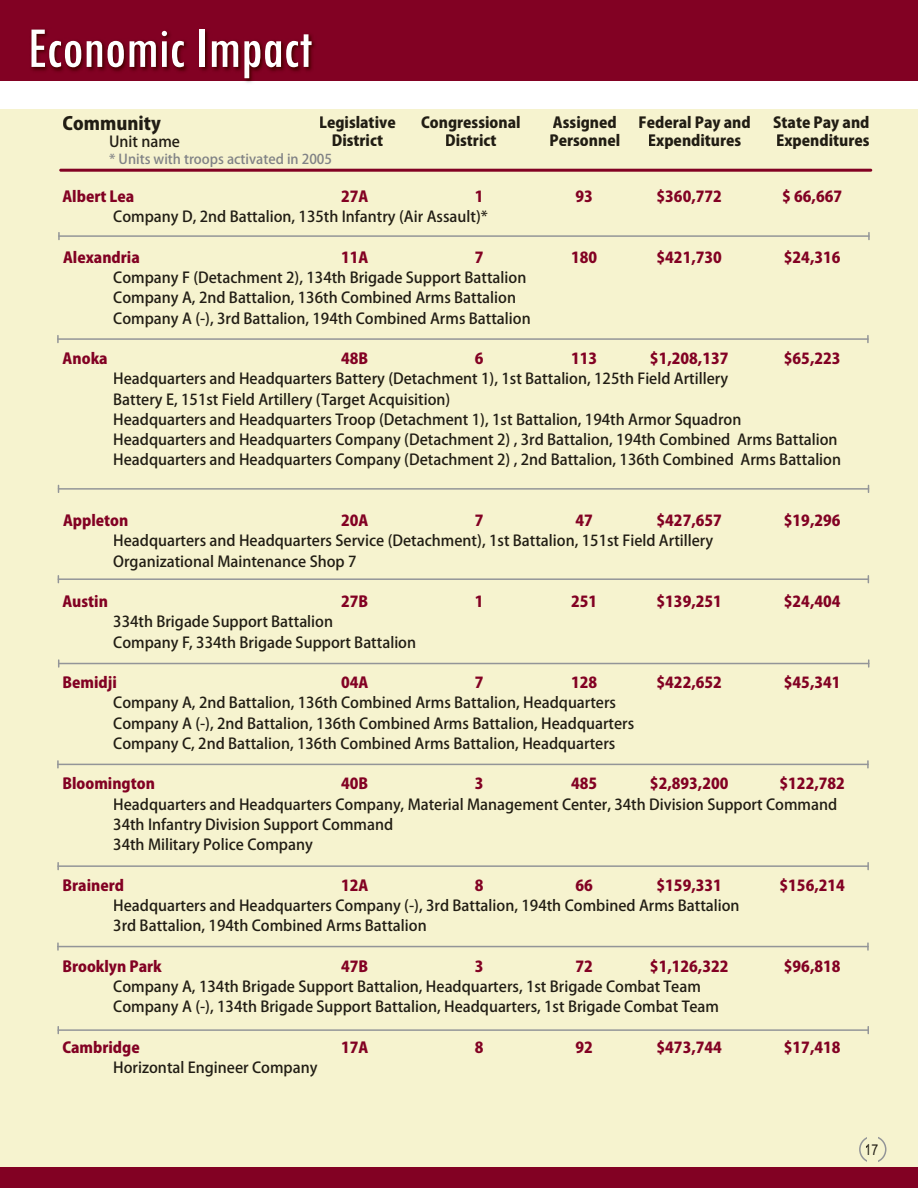
<style>
.page{position:relative;width:918px;height:1188px;background:#fff}
.page>*{position:absolute;margin:0;border:0;box-sizing:border-box;transform-origin:0 0}
.t1{font:condensed 60px "Tw Cen";letter-spacing:-.01em;color:#fff}
.t2{font:800 18px "Koz Go Pro";color:#211d14}
.t3{font:500 15px/20.2px "Koz Go Pro";color:#211d14}
.t4{font:800 15px "Koz Go Pro";color:#820123}
.t5{font:800 15px/18px "Koz Go Pro";color:#211d14}
.t6{font:15px "Arial Narrow";color:#211d14}
.t7{font:500 13.5px "Koz Go Pro";color:#808285}
</style>
<div class="page">
<div style="left:0;top:0;width:918px;height:81px;background:#820123"></div>
<div style="left:1px;top:109px;width:917px;height:1079px;background:#f6f3cf"></div>
<svg style="left:859px;top:1137px;width:27px;height:25px"></svg>
<div style="left:867px;top:1144px;width:11px;height:11px;background:#f6f3cf"></div>
<div style="left:0;top:1167px;width:918px;height:21px;background:#820123"></div>
<img style="left:31px;top:29px;width:284px;height:54px">
<hr style="left:59px;top:169px;width:813px;height:3px;background:#820123;border-radius:2px">
<hr style="left:57px;top:946px;width:812px;height:1px;background:#939598">
<svg style="left:57px;top:942px;width:2px;height:9px"></svg>
<svg style="left:867px;top:942px;width:2px;height:9px"></svg>
<hr style="left:57px;top:1029px;width:812px;height:2px;background:#939598">
<svg style="left:57px;top:1026px;width:2px;height:8px"></svg>
<svg style="left:867px;top:1026px;width:2px;height:8px"></svg>
<hr style="left:57px;top:865px;width:812px;height:2px;background:#939598">
<svg style="left:57px;top:862px;width:2px;height:8px"></svg>
<svg style="left:867px;top:862px;width:2px;height:8px"></svg>
<hr style="left:57px;top:338px;width:812px;height:2px;background:#939598">
<svg style="left:57px;top:335px;width:2px;height:8px"></svg>
<svg style="left:867px;top:335px;width:2px;height:8px"></svg>
<hr style="left:58px;top:488px;width:811px;height:2px;background:#939598">
<hr style="left:58px;top:578px;width:811px;height:2px;background:#939598">
<hr style="left:58px;top:235px;width:812px;height:2px;background:#939598">
<svg style="left:58px;top:232px;width:2px;height:8px"></svg>
<svg style="left:868px;top:232px;width:2px;height:8px"></svg>
<hr style="left:57px;top:764px;width:812px;height:1px;background:#939598">
<svg style="left:57px;top:760px;width:2px;height:9px"></svg>
<svg style="left:867px;top:760px;width:2px;height:9px"></svg>
<hr style="left:58px;top:663px;width:811px;height:1px;background:#939598">
<h1 class="t1" style="left:27px;top:12px;width:287px">Economic Impact</h1>
<p class="t2" style="left:63px;top:112px;width:100px">Community</p>
<p class="t5" style="left:773px;top:114px;width:98px">State Pay and<br>Expenditures</p>
<p class="t5" style="left:550px;top:114px;width:72px">Assigned<br>Personnel</p>
<p class="t5" style="left:639px;top:114px;width:114px;text-align:center">Federal Pay and<br>Expenditures</p>
<p class="t5" style="left:319px;top:114px;width:78px;text-align:center">Legislative<br>District</p>
<p class="t5" style="left:421px;top:114px;width:101px">Congressional</p>
<p class="t3" style="left:109px;top:132px;width:72px">Unit name</p>
<p class="t5" style="left:445px;top:132px;width:53px">District</p>
<p class="t7" style="left:109px;top:150px;width:224px">* Units with troops activated in 2005</p>
<p class="t4" style="left:62px;top:187px;width:73px">Albert Lea</p>
<p class="t4" style="left:341px;top:187px;width:29px">27A</p>
<p class="t4" style="left:475px;top:187px;width:10px">1</p>
<p class="t4" style="left:576px;top:187px;width:19px">93</p>
<p class="t4" style="left:657px;top:187px;width:67px">$360,772</p>
<p class="t4" style="left:782px;top:187px;width:61px">$ 66,667</p>
<p class="t3" style="left:113px;top:207px;width:376px">Company D, 2nd Battalion, 135th Infantry (Air Assault)*</p>
<p class="t4" style="left:63px;top:248px;width:78px">Alexandria</p>
<p class="t4" style="left:341px;top:248px;width:29px">11A</p>
<p class="t4" style="left:475px;top:248px;width:10px">7</p>
<p class="t4" style="left:571px;top:248px;width:28px">180</p>
<p class="t4" style="left:657px;top:248px;width:67px">$421,730</p>
<p class="t4" style="left:784px;top:248px;width:58px">$24,316</p>
<p class="t3" style="left:113px;top:268px;width:419px">Company F (Detachment 2), 134th Brigade Support Battalion<br>Company A, 2nd Battalion, 136th Combined Arms Battalion<br>Company A (-), 3rd Battalion, 194th Combined Arms Battalion</p>
<p class="t4" style="left:63px;top:349px;width:47px">Anoka</p>
<p class="t4" style="left:341px;top:349px;width:29px">48B</p>
<p class="t4" style="left:475px;top:349px;width:10px">6</p>
<p class="t4" style="left:571px;top:349px;width:28px">113</p>
<p class="t4" style="left:650px;top:349px;width:80px">$1,208,137</p>
<p class="t4" style="left:784px;top:349px;width:58px">$65,223</p>
<p class="t3" style="left:113px;top:369px;width:729px">Headquarters and Headquarters Battery (Detachment 1), 1st Battalion, 125th Field Artillery<br>Battery E, 151st Field Artillery (Target Acquisition)<br>Headquarters and Headquarters Troop (Detachment 1), 1st Battalion, 194th Armor Squadron<br>Headquarters and Headquarters Company (Detachment 2) , 3rd Battalion, 194th Combined Arms Battalion Headquarters and Headquarters Company (Detachment 2) , 2nd Battalion, 136th Combined Arms Battalion</p>
<p class="t4" style="left:63px;top:511px;width:67px">Appleton</p>
<p class="t4" style="left:341px;top:511px;width:29px">20A</p>
<p class="t4" style="left:475px;top:511px;width:10px">7</p>
<p class="t4" style="left:576px;top:511px;width:19px">47</p>
<p class="t4" style="left:657px;top:511px;width:67px">$427,657</p>
<p class="t4" style="left:784px;top:511px;width:58px">$19,296</p>
<p class="t3" style="left:113px;top:531px;width:601px">Headquarters and Headquarters Service (Detachment), 1st Battalion, 151st Field Artillery<br>Organizational Maintenance Shop 7</p>
<p class="t4" style="left:62px;top:592px;width:47px">Austin</p>
<p class="t4" style="left:341px;top:592px;width:29px">27B</p>
<p class="t4" style="left:475px;top:592px;width:10px">1</p>
<p class="t4" style="left:571px;top:592px;width:28px">251</p>
<p class="t4" style="left:657px;top:592px;width:67px">$139,251</p>
<p class="t4" style="left:784px;top:592px;width:58px">$24,404</p>
<p class="t3" style="left:113px;top:612px;width:304px">334th Brigade Support Battalion<br>Company F, 334th Brigade Support Battalion</p>
<p class="t4" style="left:62px;top:673px;width:56px">Bemidji</p>
<p class="t4" style="left:341px;top:673px;width:29px">04A</p>
<p class="t4" style="left:475px;top:673px;width:10px">7</p>
<p class="t4" style="left:571px;top:673px;width:28px">128</p>
<p class="t4" style="left:657px;top:673px;width:67px">$422,652</p>
<p class="t4" style="left:784px;top:673px;width:58px">$45,341</p>
<p class="t3" style="left:113px;top:693px;width:523px">Company A, 2nd Battalion, 136th Combined Arms Battalion, Headquarters<br>Company A (-), 2nd Battalion, 136th Combined Arms Battalion, Headquarters<br>Company C, 2nd Battalion, 136th Combined Arms Battalion, Headquarters</p>
<p class="t4" style="left:62px;top:774px;width:94px">Bloomington</p>
<p class="t4" style="left:341px;top:774px;width:29px">40B</p>
<p class="t4" style="left:475px;top:774px;width:10px">3</p>
<p class="t4" style="left:571px;top:774px;width:28px">485</p>
<p class="t4" style="left:650px;top:774px;width:80px">$2,893,200</p>
<p class="t4" style="left:780px;top:774px;width:67px">$122,782</p>
<p class="t3" style="left:113px;top:795px;width:725px">Headquarters and Headquarters Company, Material Management Center, 34th Division Support Command<br>34th Infantry Division Support Command<br>34th Military Police Company</p>
<p class="t4" style="left:63px;top:875px;width:63px">Brainerd</p>
<p class="t4" style="left:341px;top:875px;width:29px">12A</p>
<p class="t4" style="left:475px;top:875px;width:10px">8</p>
<p class="t4" style="left:576px;top:875px;width:19px">66</p>
<p class="t4" style="left:657px;top:875px;width:67px">$159,331</p>
<p class="t4" style="left:780px;top:875px;width:67px">$156,214</p>
<p class="t3" style="left:113px;top:896px;width:628px">Headquarters and Headquarters Company (-), 3rd Battalion, 194th Combined Arms Battalion<br>3rd Battalion, 194th Combined Arms Battalion</p>
<p class="t4" style="left:62px;top:956px;width:101px">Brooklyn Park</p>
<p class="t4" style="left:341px;top:956px;width:29px">47B</p>
<p class="t4" style="left:475px;top:956px;width:10px">3</p>
<p class="t4" style="left:576px;top:956px;width:19px">72</p>
<p class="t4" style="left:650px;top:956px;width:80px">$1,126,322</p>
<p class="t4" style="left:784px;top:956px;width:58px">$96,818</p>
<p class="t3" style="left:113px;top:977px;width:607px">Company A, 134th Brigade Support Battalion, Headquarters, 1st Brigade Combat Team<br>Company A (-), 134th Brigade Support Battalion, Headquarters, 1st Brigade Combat Team</p>
<p class="t4" style="left:62px;top:1037px;width:79px">Cambridge</p>
<p class="t4" style="left:341px;top:1037px;width:29px">17A</p>
<p class="t4" style="left:475px;top:1037px;width:10px">8</p>
<p class="t4" style="left:576px;top:1037px;width:19px">92</p>
<p class="t4" style="left:657px;top:1037px;width:67px">$473,744</p>
<p class="t4" style="left:784px;top:1037px;width:58px">$17,418</p>
<p class="t3" style="left:113px;top:1058px;width:206px">Horizontal Engineer Company</p>
<p class="t6" style="left:865px;top:1138px;width:15px">17</p>
</div>
